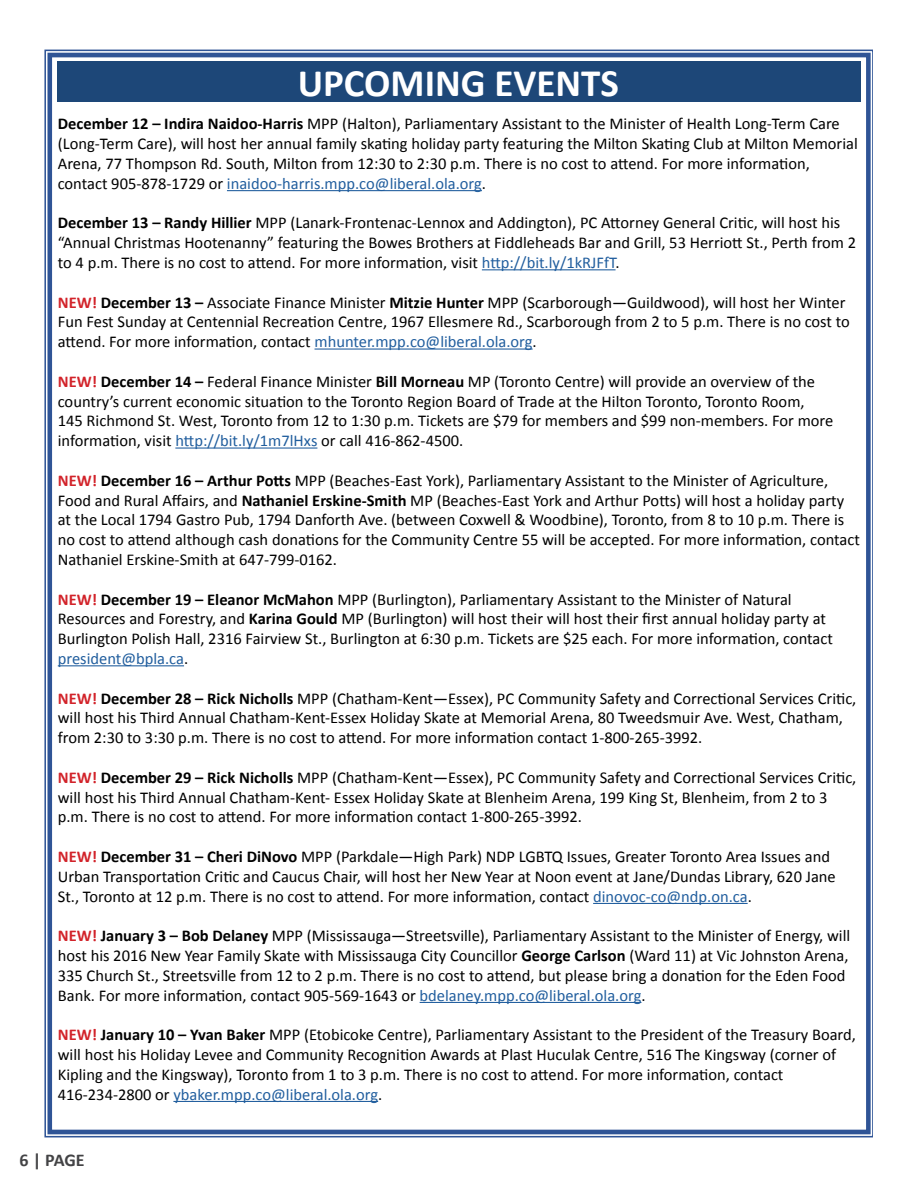
<style>
.page{position:relative;width:918px;height:1188px;background:#fff}
.page>*{position:absolute;margin:0;border:0;box-sizing:border-box;transform-origin:0 0}
.t1{font:700 39px "Calibri";color:#fff}
.t2{font:700 18px "Calibri";color:#434345}
.t3{font:16.5px/19.8px "Calibri";color:#000}
.t4{font:16.5px/19.8px "Calibri";color:#000101}
.s1{font-weight:700}
.s2{color:#215e9e}
.s3{font-weight:700;color:#d2232a}
</style>
<div class="page">
<div style="left:47px;top:53px;width:824px;height:1081px;border:5px solid #2f5496"></div>
<div style="left:57px;top:62px;width:804px;height:40px;background:#1d4778"></div>
<hr style="left:227px;top:190px;width:255px;height:1px;background:#215e9e">
<hr style="left:482px;top:269px;width:134px;height:1px;background:#215e9e">
<hr style="left:315px;top:349px;width:218px;height:1px;background:#215e9e">
<hr style="left:175px;top:448px;width:142px;height:1px;background:#215e9e">
<hr style="left:58px;top:665px;width:126px;height:1px;background:#215e9e">
<hr style="left:593px;top:903px;width:155px;height:1px;background:#215e9e">
<hr style="left:420px;top:1002px;width:221px;height:1px;background:#215e9e">
<hr style="left:173px;top:1101px;width:205px;height:1px;background:#215e9e">
<h1 class="t1" style="left:298px;top:56px;width:323px">UPCOMING EVENTS</h1>
<p class="t4" style="left:58px;top:114px;width:802px"><span class="s1">December 12 – Indira Naidoo-Harris</span> MPP (Halton), Parliamentary Assistant to the Minister of Health Long-Term Care (Long-Term Care), will host her annual family skating holiday party featuring the Milton Skating Club at Milton Memorial Arena, 77 Thompson Rd. South, Milton from 12:30 to 2:30 p.m. There is no cost to attend. For more information, contact 905-878-1729 or <span class="s2">inaidoo-harris.mpp.co@liberal.ola.org</span>.</p>
<p class="t4" style="left:58px;top:213px;width:800px"><span class="s1">December 13 – Randy Hillier</span> MPP (Lanark-Frontenac-Lennox and Addington), PC Attorney General Critic, will host his “Annual Christmas Hootenanny” featuring the Bowes Brothers at Fiddleheads Bar and Grill, 53 Herriott St., Perth from 2 to 4 p.m. There is no cost to attend. For more information, visit <span class="s2">http://bit.ly/1kRJFfT</span>.</p>
<p class="t3" style="left:58px;top:292px;width:794px"><span class="s3">NEW!</span> <span class="s1">December 13 –</span> Associate Finance Minister <span class="s1">Mitzie Hunter</span> MPP (Scarborough—Guildwood), will host her Winter<br>Fun Fest Sunday at Centennial Recreation Centre, 1967 Ellesmere Rd., Scarborough from 2 to 5 p.m. There is no cost to attend. For more information, contact <span class="s2">mhunter.mpp.co@liberal.ola.org</span>.</p>
<p class="t3" style="left:58px;top:371px;width:777px"><span class="s3">NEW!</span> <span class="s1">December 14 –</span> Federal Finance Minister <span class="s1">Bill Morneau</span> MP (Toronto Centre) will provide an overview of the country’s current economic situation to the Toronto Region Board of Trade at the Hilton Toronto, Toronto Room, 145 Richmond St. West, Toronto from 12 to 1:30 p.m. Tickets are $79 for members and $99 non-members. For more information, visit <span class="s2">http://bit.ly/1m7lHxs</span> or call 416-862-4500.</p>
<p class="t3" style="left:58px;top:470px;width:804px"><span class="s3">NEW!</span> <span class="s1">December 16 – Arthur Potts</span> MPP (Beaches-East York), Parliamentary Assistant to the Minister of Agriculture, Food and Rural Affairs, and <span class="s1">Nathaniel Erskine-Smith</span> MP (Beaches-East York and Arthur Potts) will host a holiday party at the Local 1794 Gastro Pub, 1794 Danforth Ave. (between Coxwell &amp; Woodbine), Toronto, from 8 to 10 p.m. There is no cost to attend although cash donations for the Community Centre 55 will be accepted. For more information, contact Nathaniel Erskine-Smith at 647-799-0162.</p>
<p class="t3" style="left:58px;top:589px;width:777px"><span class="s3">NEW!</span> <span class="s1">December 19 – Eleanor McMahon</span> MPP (Burlington), Parliamentary Assistant to the Minister of Natural Resources and Forestry, and <span class="s1">Karina Gould</span> MP (Burlington) will host their will host their first annual holiday party at Burlington Polish Hall, 2316 Fairview St., Burlington at 6:30 p.m. Tickets are $25 each. For more information, contact <span class="s2">president@bpla.ca</span>.</p>
<p class="t3" style="left:58px;top:688px;width:800px"><span class="s3">NEW!</span> <span class="s1">December 28 – Rick Nicholls</span> MPP (Chatham-Kent—Essex), PC Community Safety and Correctional Services Critic, will host his Third Annual Chatham-Kent-Essex Holiday Skate at Memorial Arena, 80 Tweedsmuir Ave. West, Chatham, from 2:30 to 3:30 p.m. There is no cost to attend. For more information contact 1-800-265-3992.</p>
<p class="t3" style="left:58px;top:767px;width:800px"><span class="s3">NEW!</span> <span class="s1">December 29 – Rick Nicholls</span> MPP (Chatham-Kent—Essex), PC Community Safety and Correctional Services Critic, will host his Third Annual Chatham-Kent- Essex Holiday Skate at Blenheim Arena, 199 King St, Blenheim, from 2 to 3 p.m. There is no cost to attend. For more information contact 1-800-265-3992.</p>
<p class="t3" style="left:58px;top:846px;width:779px"><span class="s3">NEW!</span> <span class="s1">December 31 – Cheri DiNovo</span> MPP (Parkdale—High Park) NDP LGBTQ Issues, Greater Toronto Area Issues and<br>Urban Transportation Critic and Caucus Chair, will host her New Year at Noon event at Jane/Dundas Library, 620 Jane<br>St., Toronto at 12 p.m. There is no cost to attend. For more information, contact <span class="s2">dinovoc-co@ndp.on.ca</span>.</p>
<p class="t3" style="left:58px;top:925px;width:794px"><span class="s3">NEW!</span> <span class="s1">January 3 – Bob Delaney</span> MPP (Mississauga—Streetsville), Parliamentary Assistant to the Minister of Energy, will host his 2016 New Year Family Skate with Mississauga City Councillor <span class="s1">George Carlson</span> (Ward 11) at Vic Johnston Arena, 335 Church St., Streetsville from 12 to 2 p.m. There is no cost to attend, but please bring a donation for the Eden Food Bank. For more information, contact 905-569-1643 or <span class="s2">bdelaney.mpp.co@liberal.ola.org</span>.</p>
<p class="t3" style="left:58px;top:1024px;width:800px"><span class="s3">NEW!</span> <span class="s1">January 10 – Yvan Baker</span> MPP (Etobicoke Centre), Parliamentary Assistant to the President of the Treasury Board, will host his Holiday Levee and Community Recognition Awards at Plast Huculak Centre, 516 The Kingsway (corner of Kipling and the Kingsway), Toronto from 1 to 3 p.m. There is no cost to attend. For more information, contact 416-234-2800 or <span class="s2">ybaker.mpp.co@liberal.ola.org</span>.</p>
<p class="t2" style="left:20px;top:1147px;width:67px">6 | PAGE</p>
</div>
